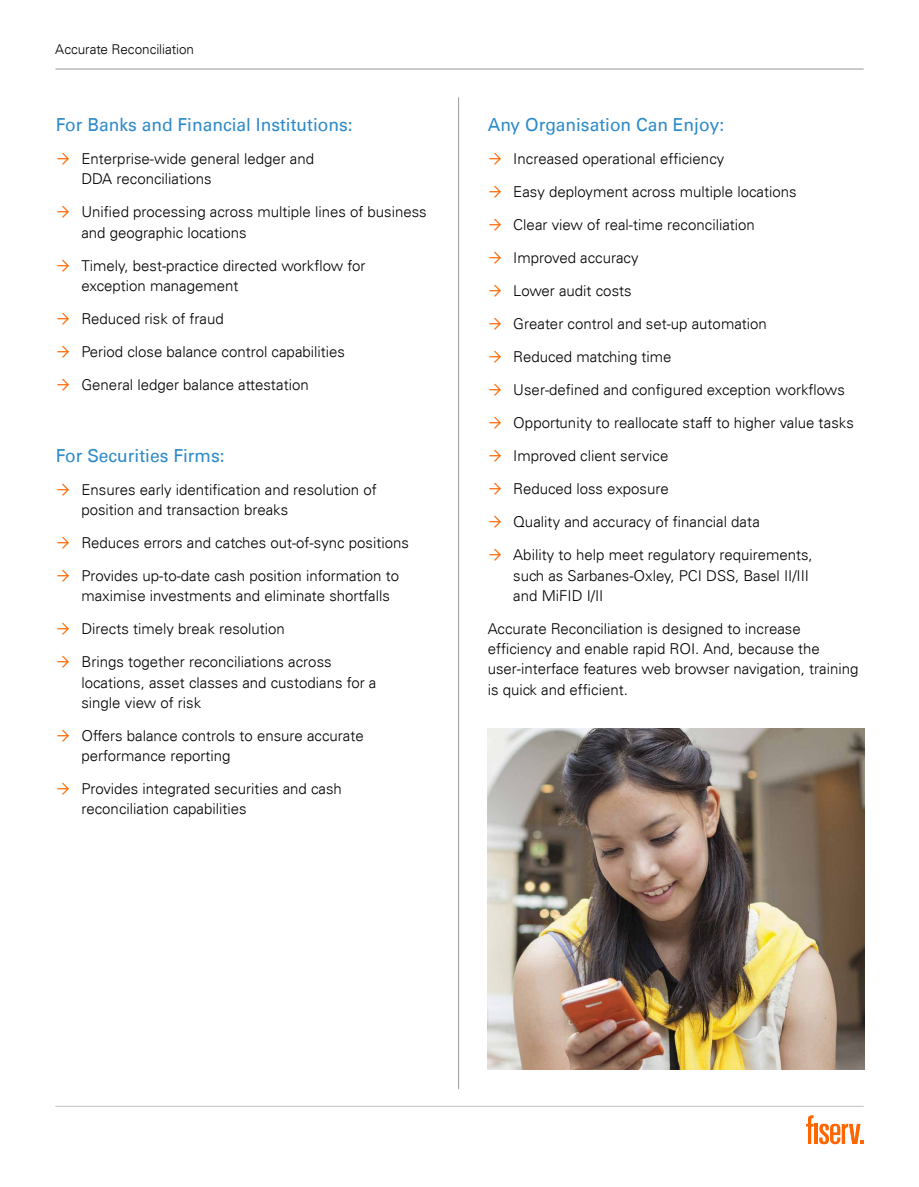
<style>
.page{position:relative;width:919px;height:1187px;background:#fff}
.page>*{position:absolute;margin:0;border:0;box-sizing:border-box;transform-origin:0 0}
.t1{font:18px "Univers For Fiserv 55";color:#2e8bc9}
.t2{font:300 15px/20.2px "Univers For Fiserv 45";color:#000}
.t3{font:300 13.5px "Univers For Fiserv 45";letter-spacing:-.005em;color:#000}
</style>
<div class="page">
<svg style="left:819px;top:1123px;width:44px;height:21px"></svg>
<hr style="left:814px;top:1123px;width:3px;height:20px;background:#f60">
<svg style="left:806px;top:1115px;width:7px;height:28px"></svg>
<hr style="left:55px;top:1105px;width:808px;height:1px;background:#c2c2c2">
<hr style="left:458px;top:97px;width:1px;height:992px;background:#999">
<hr style="left:55px;top:69px;width:808px;height:1px;background:#999">
<img style="left:487px;top:728px;width:377px;height:341px">
<p class="t3" style="left:55px;top:41px;width:140px">Accurate Reconciliation</p>
<p class="t1" style="left:56px;top:114px;width:298px">For Banks and Financial Institutions:</p>
<p class="t2" style="left:81px;top:149px;width:234px">Enterprise-wide general ledger and<br>DDA reconciliations</p>
<p class="t2" style="left:81px;top:202px;width:347px">Unified processing across multiple lines of business and geographic locations</p>
<p class="t2" style="left:81px;top:255px;width:285px">Timely, best-practice directed workflow for exception management</p>
<p class="t2" style="left:81px;top:308px;width:144px">Reduced risk of fraud</p>
<p class="t2" style="left:81px;top:341px;width:265px">Period close balance control capabilities</p>
<p class="t2" style="left:81px;top:374px;width:229px">General ledger balance attestation</p>
<p class="t1" style="left:56px;top:444px;width:170px">For Securities Firms:</p>
<p class="t2" style="left:81px;top:479px;width:297px">Ensures early identification and resolution of position and transaction breaks</p>
<p class="t2" style="left:81px;top:532px;width:329px">Reduces errors and catches out‑of‑sync positions</p>
<p class="t2" style="left:81px;top:565px;width:319px">Provides up-to-date cash position information to maximise investments and eliminate shortfalls</p>
<p class="t2" style="left:81px;top:619px;width:205px">Directs timely break resolution</p>
<p class="t2" style="left:81px;top:652px;width:296px">Brings together reconciliations across locations, asset classes and custodians for a single view of risk</p>
<p class="t2" style="left:81px;top:725px;width:284px">Offers balance controls to ensure accurate performance reporting</p>
<p class="t2" style="left:81px;top:778px;width:262px">Provides integrated securities and cash reconciliation capabilities</p>
<p class="t1" style="left:487px;top:114px;width:238px">Any Organisation Can Enjoy:</p>
<p class="t2" style="left:513px;top:149px;width:212px">Increased operational efficiency</p>
<p class="t2" style="left:513px;top:182px;width:285px">Easy deployment across multiple locations</p>
<p class="t2" style="left:513px;top:215px;width:243px">Clear view of real-time reconciliation</p>
<p class="t2" style="left:513px;top:248px;width:127px">Improved accuracy</p>
<p class="t2" style="left:513px;top:281px;width:120px">Lower audit costs</p>
<p class="t2" style="left:513px;top:314px;width:255px">Greater control and set-up automation</p>
<p class="t2" style="left:513px;top:347px;width:160px">Reduced matching time</p>
<p class="t2" style="left:513px;top:380px;width:333px">User-defined and configured exception workflows</p>
<p class="t2" style="left:513px;top:413px;width:342px">Opportunity to reallocate staff to higher value tasks</p>
<p class="t2" style="left:513px;top:446px;width:157px">Improved client service</p>
<p class="t2" style="left:513px;top:479px;width:157px">Reduced loss exposure</p>
<p class="t2" style="left:513px;top:512px;width:248px">Quality and accuracy of financial data</p>
<p class="t2" style="left:513px;top:545px;width:301px">Ability to help meet regulatory requirements, such as Sarbanes-Oxley, PCI DSS, Basel II/III and MiFID I/II</p>
<p class="t2" style="left:487px;top:618px;width:372px">Accurate Reconciliation is designed to increase efficiency and enable rapid ROI. And, because the user‑interface features web browser navigation, training is quick and efficient.</p>
</div>
